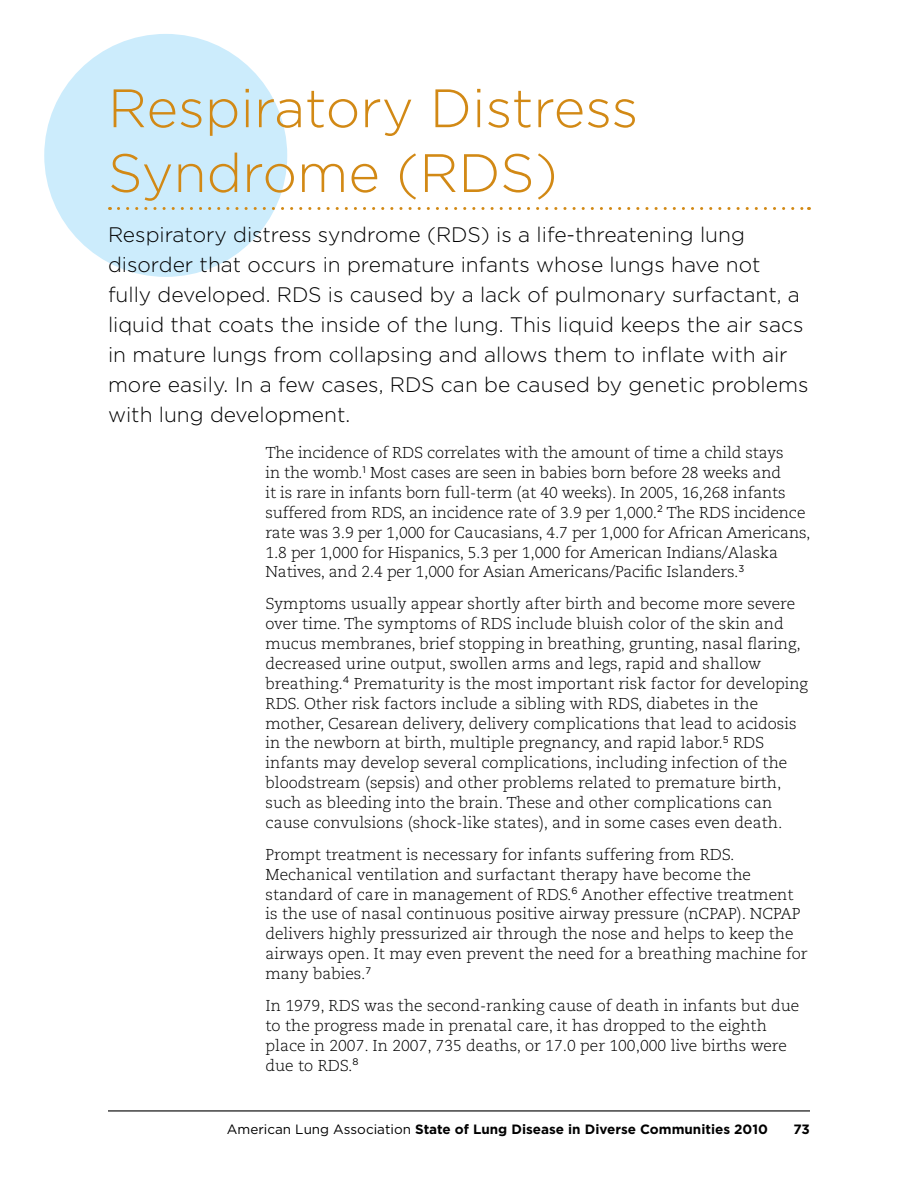
<style>
.page{position:relative;width:918px;height:1188px;background:#fff}
.page>*{position:absolute;margin:0;border:0;box-sizing:border-box;transform-origin:0 0}
.t1{font:300 54px/64.8px "Gotham";color:#d28915}
.t2{font:300 21px/30px "Gotham";color:#000}
.t3{font:300 15.75px/20px "Caecilia";color:#000}
.t4{font:700 13.5px "Gotham";color:#000}
.s1{font-weight:400}
</style>
<div class="page">
<hr style="left:108px;top:1110px;width:702px;height:2px;background:#000">
<div style="left:44px;top:34px;width:243px;height:243px;background:#ccecfc;border-radius:50%"></div>
<svg style="left:118px;top:207px;width:691px;height:3px"></svg>
<h1 class="t1" style="left:108px;top:74px;width:532px">Respiratory Distress<br>Syndrome (RDS)</h1>
<p class="t2" style="left:108px;top:219px;width:702px">Respiratory distress syndrome (RDS) is a life-threatening lung disorder that occurs in premature infants whose lungs have not fully developed. RDS is caused by a lack of pulmonary surfactant, a liquid that coats the inside of the lung. This liquid keeps the air sacs in mature lungs from collapsing and allows them to inflate with air more easily. In a few cases, RDS can be caused by genetic problems with lung development.</p>
<p class="t3" style="left:265px;top:443px;width:547px">The incidence of RDS correlates with the amount of time a child stays<br>in the womb.<sup>1</sup> Most cases are seen in babies born before 28 weeks and<br>it is rare in infants born full-term (at 40 weeks). In 2005, 16,268 infants suffered from RDS, an incidence rate of 3.9 per 1,000.<sup>2</sup> The RDS incidence rate was 3.9 per 1,000 for Caucasians, 4.7 per 1,000 for African Americans, 1.8 per 1,000 for Hispanics, 5.3 per 1,000 for American Indians/Alaska Natives, and 2.4 per 1,000 for Asian Americans/Pacific Islanders.<sup>3</sup></p>
<p class="t3" style="left:265px;top:594px;width:544px">Symptoms usually appear shortly after birth and become more severe over time. The symptoms of RDS include bluish color of the skin and mucus membranes, brief stopping in breathing, grunting, nasal flaring, decreased urine output, swollen arms and legs, rapid and shallow breathing.<sup>4</sup> Prematurity is the most important risk factor for developing RDS. Other risk factors include a sibling with RDS, diabetes in the mother, Cesarean delivery, delivery complications that lead to acidosis in the newborn at birth, multiple pregnancy, and rapid labor.<sup>5</sup> RDS infants may develop several complications, including infection of the bloodstream (sepsis) and other problems related to premature birth, such as bleeding into the brain. These and other complications can cause convulsions (shock-like states), and in some cases even death.</p>
<p class="t3" style="left:266px;top:845px;width:544px">Prompt treatment is necessary for infants suffering from RDS.<br>Mechanical ventilation and surfactant therapy have become the standard of care in management of RDS.<sup>6</sup> Another effective treatment is the use of nasal continuous positive airway pressure (nCPAP). NCPAP delivers highly pressurized air through the nose and helps to keep the airways open. It may even prevent the need for a breathing machine for many babies.<sup>7</sup></p>
<p class="t3" style="left:266px;top:996px;width:535px">In 1979, RDS was the second-ranking cause of death in infants but due to the progress made in prenatal care, it has dropped to the eighth place in 2007. In 2007, 735 deaths, or 17.0 per 100,000 live births were due to RDS.<sup>8</sup></p>
<p class="t4" style="left:227px;top:1120px;width:543px"><span class="s1">American Lung Association</span> State of Lung Disease in Diverse Communities 2010</p>
<p class="t4" style="left:794px;top:1120px;width:18px">73</p>
</div>
